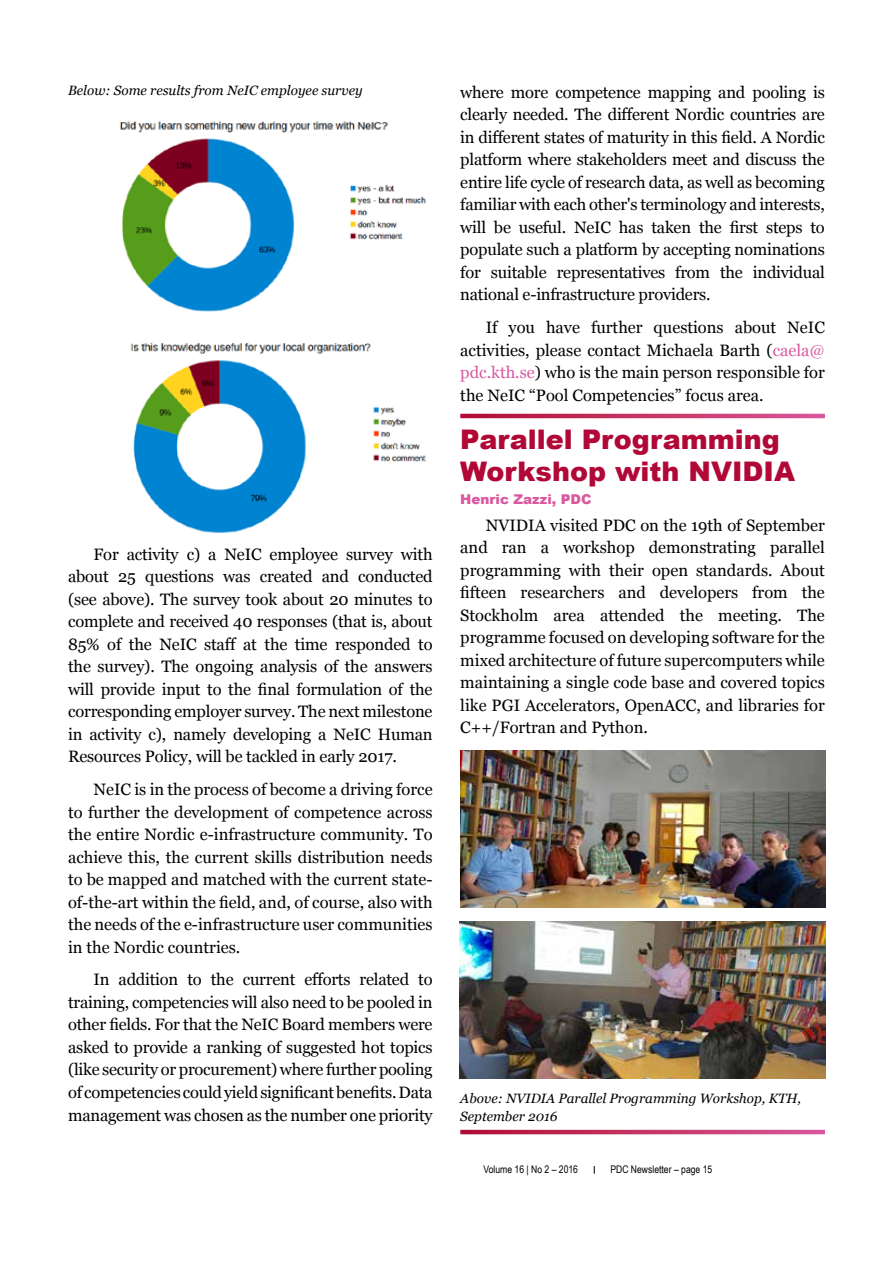
<style>
.page{position:relative;width:893px;height:1263px;background:#fff}
.page>*{position:absolute;margin:0;border:0;box-sizing:border-box;transform-origin:0 0}
.t1{font:900 27px/32.4px "Arial";color:#b10836}
.t2{font:16.5px/22.5px "Georgia";letter-spacing:-.005em;color:#000;text-align:justify}
.t3{font:italic 13.5px/18px "Georgia";color:#000}
.t4{font:900 13.5px "Arial";color:#d958a0}
.t5{font:10.5px "Arial Narrow";color:#000}
.s1{color:#d958a0}
</style>
<div class="page">
<svg style="left:460px;top:414px;width:365px;height:4px"></svg>
<svg style="left:460px;top:1130px;width:365px;height:4px"></svg>
<img style="left:130px;top:343px;width:296px;height:190px">
<img style="left:460px;top:750px;width:365px;height:158px">
<img style="left:119px;top:121px;width:307px;height:191px">
<img style="left:460px;top:921px;width:365px;height:158px">
<p class="t3" style="left:68px;top:81px;width:296px">Below: Some results from NeIC employee survey</p>
<p class="t2" style="left:68px;top:542px;width:366px;text-indent:26px">For activity c) a NeIC employee survey with about 25 questions was created and conducted (see above). The survey took about 20 minutes to complete and received 40 responses (that is, about 85% of the NeIC staff at the time responded to the survey). The ongoing analysis of the answers will provide input to the final formulation of the corresponding employer survey. The next milestone in activity c), namely developing a NeIC Human Resources Policy, will be tackled in early 2017.</p>
<p class="t2" style="left:68px;top:777px;width:366px;text-indent:26px">NeIC is in the process of become a driving force to further the development of competence across the entire Nordic e-infrastructure community. To achieve this, the current skills distribution needs to be mapped and matched with the current state&shy;of-the-art within the field, and, of course, also with the needs of the e-infrastructure user communities in the Nordic countries.</p>
<p class="t2" style="left:68px;top:968px;width:366px;text-indent:26px">In addition to the current efforts related to training, competencies will also need to be pooled in other fields. For that the NeIC Board members were asked to provide a ranking of suggested hot topics (like security or procurement) where further pooling of competencies could yield significant benefits. Data management was chosen as the number one priority</p>
<p class="t2" style="left:460px;top:80px;width:366px">where more competence mapping and pooling is clearly needed. The different Nordic countries are in different states of maturity in this field. A Nordic platform where stakeholders meet and discuss the entire life cycle of research data, as well as becoming familiar with each other's terminology and interests, will be useful. NeIC has taken the first steps to populate such a platform by accepting nominations for suitable representatives from the individual national e-infrastructure providers.</p>
<p class="t2" style="left:460px;top:315px;width:366px;text-indent:26px">If you have further questions about NeIC activities, please contact Michaela Barth (<span class="s1">caela@ pdc.kth.se</span>) who is the main person responsible for the NeIC “Pool Competencies” focus area.</p>
<h1 class="t1" style="left:460px;top:422px;width:336px">Parallel Programming<br>Workshop with NVIDIA</h1>
<p class="t4" style="left:460px;top:489px;width:133px">Henric Zazzi, PDC</p>
<p class="t2" style="left:460px;top:513px;width:366px;text-indent:26px">NVIDIA visited PDC on the 19th of September and ran a workshop demonstrating parallel programming with their open standards. About fifteen researchers and developers from the Stockholm area attended the meeting. The programme focused on developing software for the mixed architecture of future supercomputers while maintaining a single code base and covered topics like PGI Accelerators, OpenACC, and libraries for C++/Fortran and Python.</p>
<p class="t3" style="left:460px;top:1089px;width:342px">Above: NVIDIA Parallel Programming Workshop, KTH,<br>September 2016</p>
<p class="t5" style="left:483px;top:1161px;width:96px">Volume 16 | No 2 – 2016</p>
<p class="t5" style="left:610px;top:1161px;width:103px">PDC Newsletter – page 15</p>
</div>
